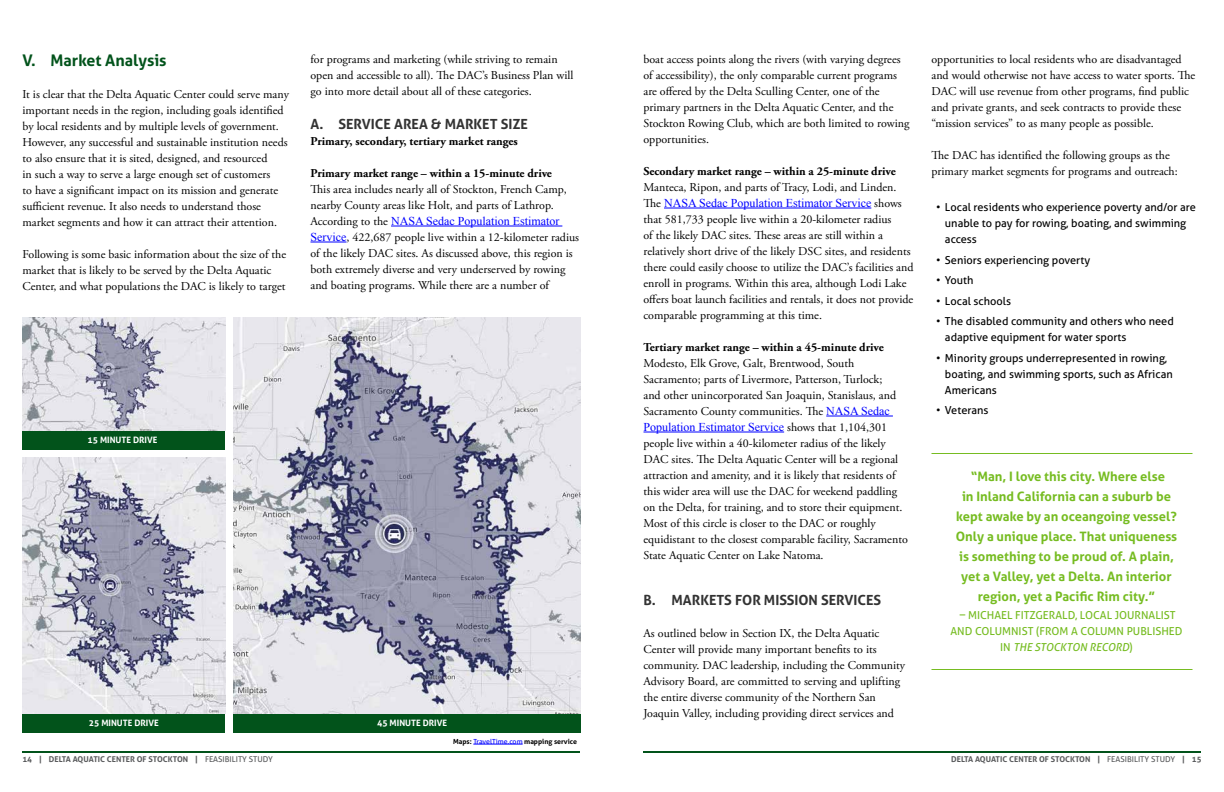
<style>
.page{position:relative;width:1224px;height:792px;background:#fff}
.page>*{position:absolute;margin:0;border:0;box-sizing:border-box;transform-origin:0 0}
.t1{font:700 16px "Aller";color:#02531b}
.t2{font:700 14px "Aller";color:#333}
.t3{font:700 13px/20px "Aller";color:#76bc21;text-align:center}
.t4{font:12px/16px "Adobe Garamond Pro";color:#000}
.t5{font:700 12px "Adobe Garamond Pro";color:#000}
.t6{font:12px "Times New Roman";color:#00f}
.t7{font:11px/16px "Aller";color:#000}
.t8{font:11px/16px "Aller";color:#76bc21;text-align:center}
.t9{font:700 8.8px "Aller";color:#fff}
.t10{font:700 8px "Aller";color:#58595b}
.t11{font:700 7px "Aller";color:#000}
.s1{font-family:"Adobe Garamond Pro";color:#000}
.s2{font-family:"Times New Roman";color:#00f}
.s3{font-weight:400;color:#00f}
.s4{font-style:italic}
.s5{font-weight:400}
</style>
<div class="page">
<hr style="left:644px;top:752px;width:558px;height:1px;background:#02531b">
<hr style="left:23px;top:752px;width:558px;height:1px;background:#02531b">
<div style="left:23px;top:430px;width:202px;height:19px;background:#02531b"></div>
<div style="left:23px;top:713px;width:202px;height:20px;background:#02531b"></div>
<div style="left:233px;top:713px;width:348px;height:20px;background:#02531b"></div>
<img style="left:22px;top:317px;width:203px;height:114px">
<img style="left:22px;top:458px;width:203px;height:255px">
<img style="left:233px;top:317px;width:347px;height:396px">
<hr style="left:473px;top:744px;width:50px;height:1px;background:#00f">
<hr style="left:391px;top:226px;width:171px;height:1px;background:#00f">
<hr style="left:311px;top:242px;width:35px;height:1px;background:#00f">
<hr style="left:664px;top:208px;width:207px;height:1px;background:#00f">
<hr style="left:826px;top:416px;width:67px;height:1px;background:#00f">
<hr style="left:644px;top:432px;width:140px;height:1px;background:#00f">
<hr style="left:932px;top:453px;width:261px;height:1px;background:#76bc21">
<hr style="left:932px;top:669px;width:261px;height:1px;background:#76bc21">
<h1 class="t1" style="left:22px;top:52px;width:146px">V. Market Analysis</h1>
<p class="t4" style="left:22px;top:87px;width:268px">It is clear that the Delta Aquatic Center could serve many important needs in the region, including goals identified by local residents and by multiple levels of government.<br>However, any successful and sustainable institution needs to also ensure that it is sited, designed, and resourced<br>in such a way to serve a large enough set of customers<br>to have a significant impact on its mission and generate sufficient revenue. It also needs to understand those market segments and how it can attract their attention.</p>
<p class="t4" style="left:22px;top:247px;width:265px">Following is some basic information about the size of the market that is likely to be served by the Delta Aquatic<br>Center, and what populations the DAC is likely to target</p>
<p class="t4" style="left:310px;top:52px;width:265px">for programs and marketing (while striving to remain open and accessible to all). The DAC’s Business Plan will go into more detail about all of these categories.</p>
<p class="t2" style="left:310px;top:116px;width:219px">A. SERVICE AREA &amp; MARKET SIZE</p>
<p class="t5" style="left:310px;top:136px;width:209px">Primary, secondary, tertiary market ranges</p>
<p class="t5" style="left:310px;top:168px;width:243px">Primary market range – within a 15-minute drive</p>
<p class="t4" style="left:310px;top:182px;width:258px">This area includes nearly all of Stockton, French Camp, nearby County areas like Holt, and parts of Lathrop.</p>
<p class="t6" style="left:310px;top:216px;width:250px"><span class="s1">According to the</span> NASA Sedac Population Estimator</p>
<p class="t4" style="left:310px;top:230px;width:270px"><span class="s2">Service</span>, 422,687 people live within a 12-kilometer radius of the likely DAC sites. As discussed above, this region is both extremely diverse and very underserved by rowing and boating programs. While there are a number of</p>
<p class="t9" style="left:88px;top:435px;width:71px">15 MINUTE DRIVE</p>
<p class="t9" style="left:89px;top:719px;width:71px">25 MINUTE DRIVE</p>
<p class="t9" style="left:377px;top:719px;width:71px">45 MINUTE DRIVE</p>
<p class="t11" style="left:453px;top:737px;width:126px">Maps: <span class="s3">TravelTime.com</span> mapping service</p>
<p class="t4" style="left:644px;top:52px;width:267px">boat access points along the rivers (with varying degrees of accessibility), the only comparable current programs are offered by the Delta Sculling Center, one of the primary partners in the Delta Aquatic Center, and the Stockton Rowing Club, which are both limited to rowing opportunities.</p>
<p class="t5" style="left:644px;top:166px;width:254px">Secondary market range – within a 25-minute drive</p>
<p class="t4" style="left:644px;top:180px;width:254px">Manteca, Ripon, and parts of Tracy, Lodi, and Linden.</p>
<p class="t6" style="left:644px;top:198px;width:260px"><span class="s1">The</span> NASA Sedac Population Estimator Service <span class="s1">shows</span></p>
<p class="t4" style="left:644px;top:212px;width:272px">that 581,733 people live within a 20-kilometer radius<br>of the likely DAC sites. These areas are still within a relatively short drive of the likely DSC sites, and residents there could easily choose to utilize the DAC’s facilities and enroll in programs. Within this area, although Lodi Lake offers boat launch facilities and rentals, it does not provide comparable programming at this time.</p>
<p class="t5" style="left:644px;top:342px;width:242px">Tertiary market range – within a 45-minute drive</p>
<p class="t4" style="left:644px;top:356px;width:254px">Modesto, Elk Grove, Galt, Brentwood, South Sacramento; parts of Livermore, Patterson, Turlock; and other unincorporated San Joaquin, Stanislaus, and Sacramento County communities. The <span class="s2">NASA Sedac</span></p>
<p class="t6" style="left:644px;top:422px;width:245px">Population Estimator Service <span class="s1">shows that 1,104,301</span></p>
<p class="t4" style="left:644px;top:436px;width:266px">people live within a 40-kilometer radius of the likely DAC sites. The Delta Aquatic Center will be a regional attraction and amenity, and it is likely that residents of this wider area will use the DAC for weekend paddling on the Delta, for training, and to store their equipment.<br>Most of this circle is closer to the DAC or roughly equidistant to the closest comparable facility, Sacramento State Aquatic Center on Lake Natoma.</p>
<p class="t2" style="left:644px;top:592px;width:239px">B. MARKETS FOR MISSION SERVICES</p>
<p class="t4" style="left:644px;top:626px;width:263px">As outlined below in Section IX, the Delta Aquatic Center will provide many important benefits to its community. DAC leadership, including the Community Advisory Board, are committed to serving and uplifting the entire diverse community of the Northern San Joaquin Valley, including providing direct services and</p>
<p class="t4" style="left:932px;top:52px;width:265px">opportunities to local residents who are disadvantaged and would otherwise not have access to water sports. The DAC will use revenue from other programs, find public and private grants, and seek contracts to provide these “mission services” to as many people as possible.</p>
<p class="t4" style="left:932px;top:148px;width:248px">The DAC has identified the following groups as the primary market segments for programs and outreach:</p>
<p class="t7" style="left:945px;top:200px;width:252px;text-indent:-9px">• Local residents who experience poverty and/or are unable to pay for rowing, boating, and swimming access</p>
<p class="t7" style="left:936px;top:252px;width:156px">• Seniors experiencing poverty</p>
<p class="t7" style="left:936px;top:273px;width:39px">• Youth</p>
<p class="t7" style="left:936px;top:293px;width:77px">• Local schools</p>
<p class="t7" style="left:945px;top:314px;width:230px;text-indent:-9px">• The disabled community and others who need adaptive equipment for water sports</p>
<p class="t7" style="left:945px;top:350px;width:229px;text-indent:-9px">• Minority groups underrepresented in rowing, boating, and swimming sports, such as African<br>Americans</p>
<p class="t7" style="left:936px;top:403px;width:54px">• Veterans</p>
<p class="t3" style="left:956px;top:467px;width:223px">“Man, I love this city. Where else<br>in Inland California can a suburb be kept awake by an oceangoing vessel?<br>Only a unique place. That uniqueness is something to be proud of. A plain, yet a Valley, yet a Delta. An interior region, yet a Pacific Rim city.”</p>
<p class="t8" style="left:950px;top:607px;width:234px">– MICHAEL FITZGERALD, LOCAL JOURNALIST<br>AND COLUMNIST (FROM A COLUMN PUBLISHED<br>IN <span class="s4">THE STOCKTON RECORD</span>)</p>
<p class="t10" style="left:22px;top:755px;width:252px">14 | DELTA AQUATIC CENTER OF STOCKTON | <span class="s5">FEASIBILITY STUDY</span></p>
<p class="t10" style="left:951px;top:755px;width:252px">DELTA AQUATIC CENTER OF STOCKTON | <span class="s5">FEASIBILITY STUDY</span> | 15</p>
</div>
